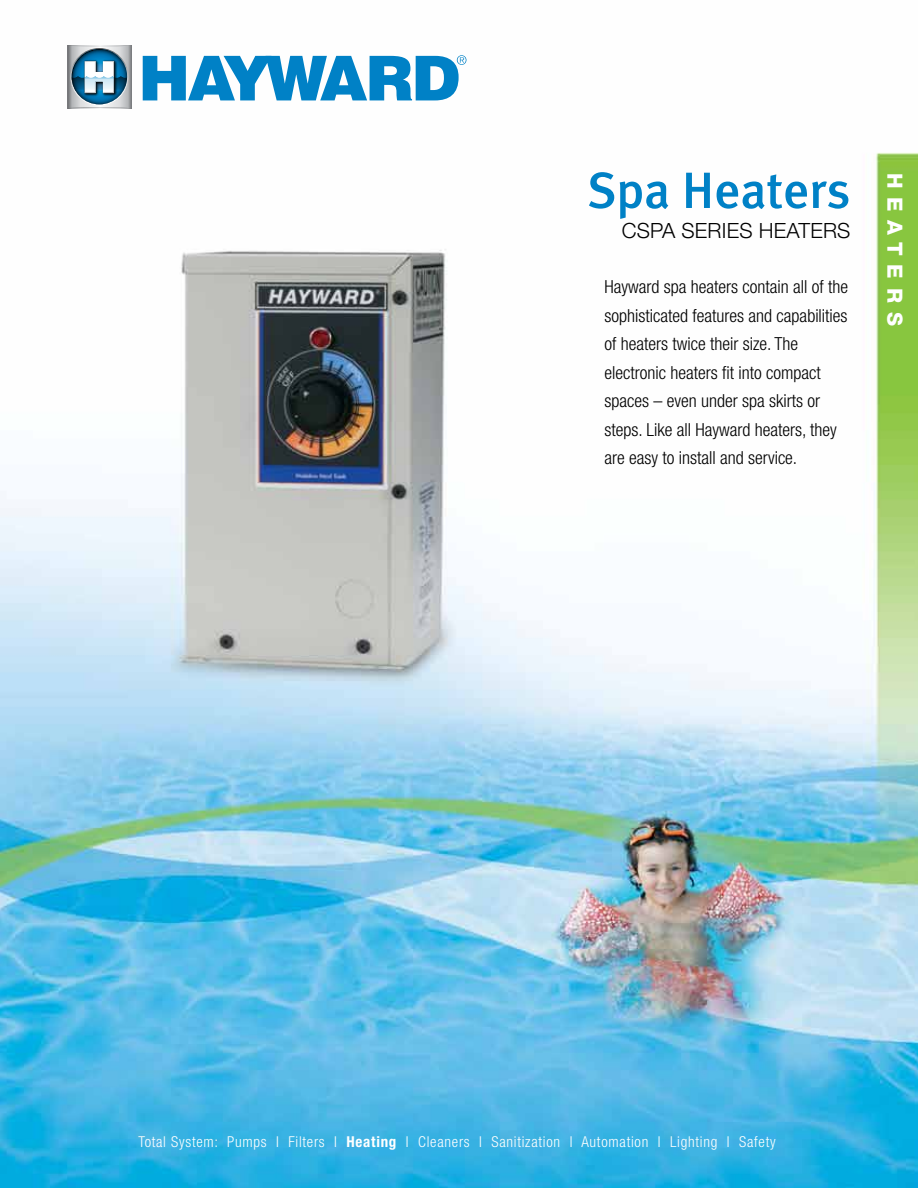
<style>
.page{position:relative;width:918px;height:1188px;background:#fff}
.page>*{position:absolute;margin:0;border:0;box-sizing:border-box;transform-origin:0 0}
.t1{font:500 51px "Meta Plus";color:#0081c6}
.t2{font:300 21px "Helvetica Neue";letter-spacing:.01em;color:#000}
.t3{font:800 21px "Helvetica Neue";letter-spacing:.42em;color:#fff}
.t4{font:300 condensed 18px/28.5px "Helvetica Neue";color:#000}
.t5{font:300 condensed 15px "Helvetica Neue";letter-spacing:.05em;color:#fff}
.s1{font-weight:700}
</style>
<div class="page">
<img style="left:0;top:58px;width:918px;height:1130px">
<img style="left:54px;top:45px;width:93px;height:80px">
<svg style="left:68px;top:46px;width:63px;height:1px"></svg>
<svg style="left:72px;top:49px;width:55px;height:55px"></svg>
<svg style="left:68px;top:61px;width:63px;height:47px"></svg>
<svg style="left:143px;top:55px;width:323px;height:45px"></svg>
<h1 class="t1" style="left:587px;top:161px;width:265px">Spa Heaters</h1>
<p class="t2" style="left:622px;top:218px;width:230px">CSPA SERIES HEATERS</p>
<p class="t4" style="left:604px;top:273px;width:245px">Hayward spa heaters contain all of the sophisticated features and capabilities of heaters twice their size. The electronic heaters fit into compact spaces – even under spa skirts or steps. Like all Hayward heaters, they are easy to install and service.</p>
<p class="t3" style="left:907px;top:173px;width:154px;rotate:90deg">HEATERS</p>
<p class="t5" style="left:138px;top:1133px;width:639px">Total System: Pumps I Filters I <span class="s1">Heating</span> I Cleaners I Sanitization I Automation I Lighting I Safety</p>
</div>
